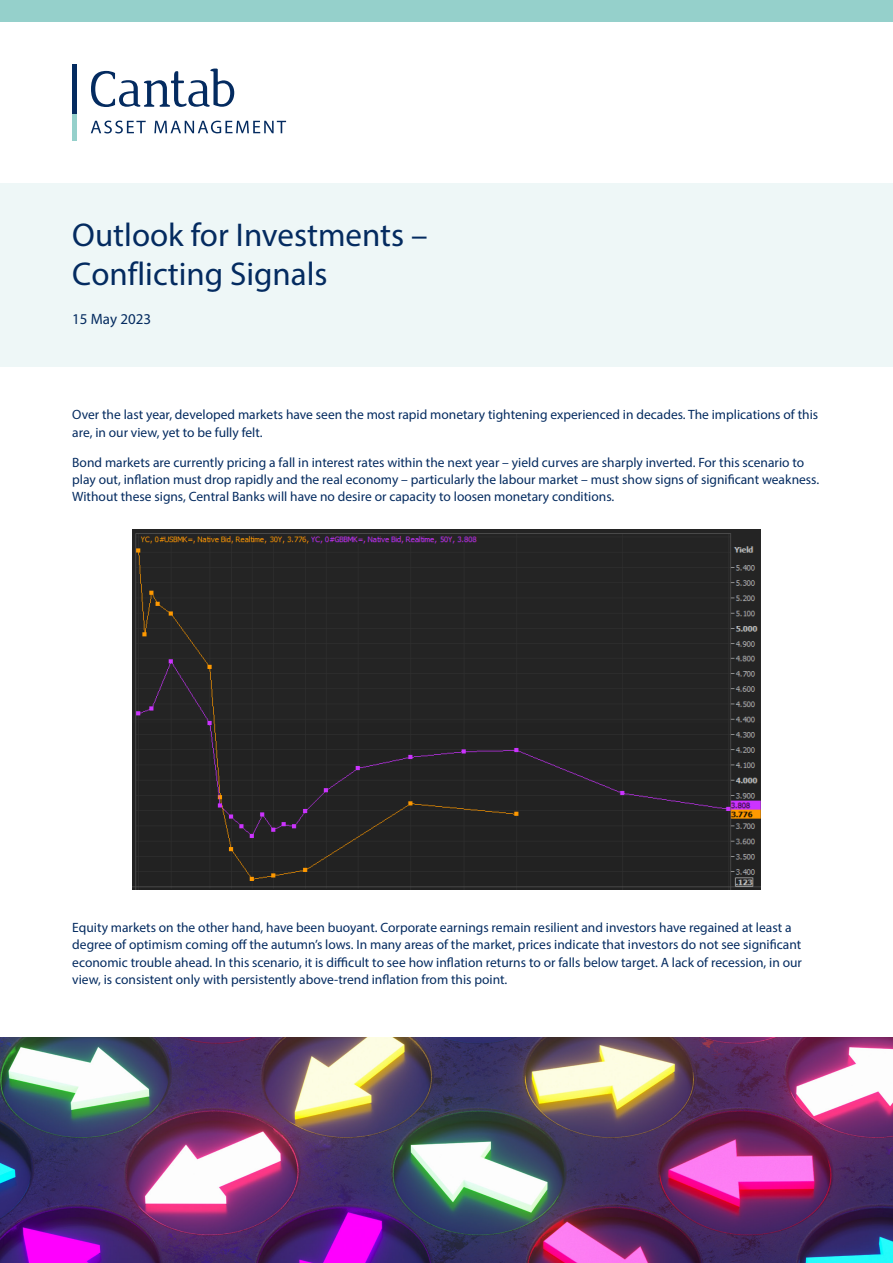
<style>
.page{position:relative;width:893px;height:1263px;background:#fff}
.page>*{position:absolute;margin:0;border:0;box-sizing:border-box;transform-origin:0 0}
.t1{font:33px/39px "Myriad Pro";color:#042b60}
.t2{font:15px "Myriad Pro";color:#042b60}
.t3{font:13.5px/17.2px "Myriad Pro";color:#042b60}
</style>
<div class="page">
<svg style="left:91px;top:69px;width:143px;height:38px"></svg>
<svg style="left:91px;top:121px;width:55px;height:12px"></svg>
<svg style="left:154px;top:121px;width:132px;height:12px"></svg>
<hr style="left:72px;top:64px;width:4px;height:50px;background:#042b60">
<hr style="left:72px;top:114px;width:4px;height:26px;background:#95d0cb">
<div style="left:0;top:0;width:893px;height:21px;background:#95d0cb"></div>
<img style="left:0;top:1037px;width:893px;height:226px">
<div style="left:133px;top:529px;width:627px;height:360px;background:#242424"></div>
<div style="left:0;top:183px;width:893px;height:184px;background:#eef7f7"></div>
<h1 class="t1" style="left:72px;top:215px;width:357px">Outlook for Investments –<br>Conflicting Signals</h1>
<p class="t2" style="left:72px;top:310px;width:80px">15 May 2023</p>
<p class="t3" style="left:72px;top:406px;width:747px">Over the last year, developed markets have seen the most rapid monetary tightening experienced in decades. The implications of this are, in our view, yet to be fully felt.</p>
<p class="t3" style="left:72px;top:453px;width:748px">Bond markets are currently pricing a fall in interest rates within the next year – yield curves are sharply inverted. For this scenario to play out, inflation must drop rapidly and the real economy – particularly the labour market – must show signs of significant weakness.<br>Without these signs, Central Banks will have no desire or capacity to loosen monetary conditions.</p>
<p class="t3" style="left:72px;top:919px;width:731px">Equity markets on the other hand, have been buoyant. Corporate earnings remain resilient and investors have regained at least a degree of optimism coming off the autumn’s lows. In many areas of the market, prices indicate that investors do not see significant economic trouble ahead. In this scenario, it is difficult to see how inflation returns to or falls below target. A lack of recession, in our view, is consistent only with persistently above-trend inflation from this point.</p>
</div>
